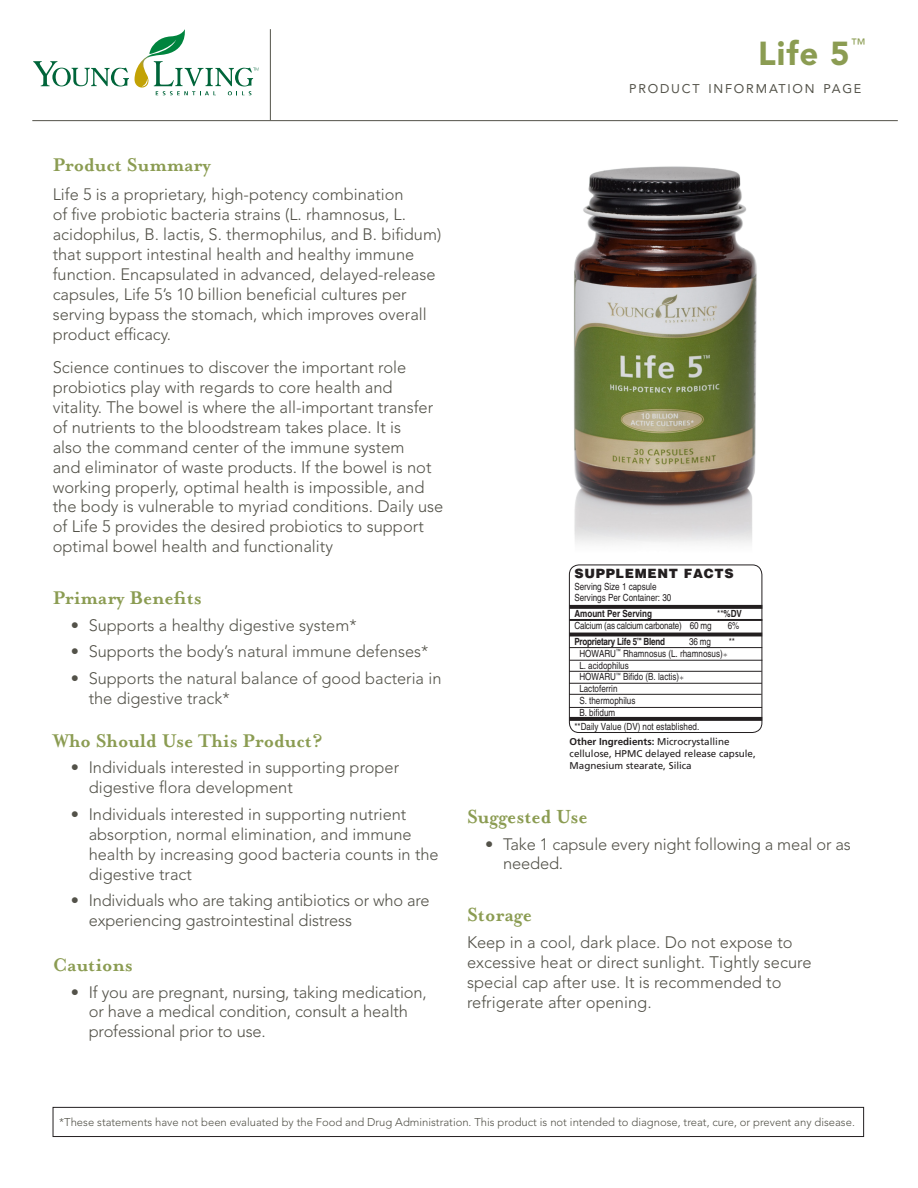
<style>
.page{position:relative;width:918px;height:1188px;background:#fff}
.page>*{position:absolute;margin:0;border:0;box-sizing:border-box;transform-origin:0 0}
.t1{font:900 33px "Avenir LT Std";color:#8b9c52}
.Headers{font:700 21.75px "Mrs Eaves OT";color:#8b9c52}
.Headers-2{font:700 21.15px "Mrs Eaves OT";color:#8b9c52}
.BodyCopy{font:700 21.15px "Mrs Eaves OT";color:#8b9c52}
.Headers-3{font:700 21px "Mrs Eaves OT";color:#8b9c52}
.BodyCopy-2{font:300 16.65px/20px "Avenir LT Std";color:#535249}
.BodyCopy-3{font:300 16.5px/20px "Avenir LT Std";color:#535249}
.t2{font:14.85px "Avenir LT Std";color:#8b9c52}
.t3{font:900 12.75px "Helvetica";letter-spacing:.055em;color:#231f20}
.t4{font:12.6px "Avenir LT Std";letter-spacing:.145em;color:#535249}
.t5{font:300 11.25px "Avenir LT Std";color:#535249}
.t6{font:condensed 9.9px/11.9px "Helvetica";color:#231f20}
.t7{font:9.9px/11.9px "Frutiger";color:#231f20}
.t8{font:condensed 9.9px "Helvetica";letter-spacing:-.02em;color:#231f20}
.t9{font:700 condensed 9.9px "Helvetica";letter-spacing:-.02em;color:#231f20}
.t10{font:700 condensed 9.9px "Helvetica";color:#231f20}
.s1{font-weight:400}
.s2{font-family:"Frutiger";font-weight:700;font-stretch:normal}
.s3{font-family:"Frutiger";font-stretch:normal}
</style>
<div class="page">
<hr style="left:32px;top:120px;width:866px;height:1px;background:#535249">
<hr style="left:270px;top:29px;width:1px;height:91px;background:#535249">
<svg style="left:33px;top:29px;width:226px;height:67px"></svg>
<div style="left:53px;top:1107px;width:811px;height:30px;border:1px solid #231f20"></div>
<img style="left:573px;top:166px;width:184px;height:378px">
<svg style="left:568px;top:564px;width:195px;height:169px"></svg>
<p class="t1" style="left:758px;top:33px;width:93px">Life 5</p>
<p class="t2" style="left:851px;top:35px;width:16px">™</p>
<p class="t4" style="left:629px;top:82px;width:234px">PRODUCT INFORMATION PAGE</p>
<p class="Headers-2" style="left:53px;top:153px;width:159px">Product Summary</p>
<p class="BodyCopy-3" style="left:53px;top:185px;width:390px">Life 5 is a proprietary, high-potency combination<br>of five probiotic bacteria strains (L. rhamnosus, L. acidophilus, B. lactis, S. thermophilus, and B. bifidum) that support intestinal health and healthy immune function. Encapsulated in advanced, delayed-release capsules, Life 5’s 10 billion beneficial cultures per serving bypass the stomach, which improves overall product efficacy.</p>
<p class="BodyCopy-2" style="left:53px;top:357px;width:392px">Science continues to discover the important role probiotics play with regards to core health and vitality. The bowel is where the all-important transfer of nutrients to the bloodstream takes place. It is<br>also the command center of the immune system<br>and eliminator of waste products. If the bowel is not working properly, optimal health is impossible, and the body is vulnerable to myriad conditions. Daily use of Life 5 provides the desired probiotics to support optimal bowel health and functionality</p>
<p class="BodyCopy" style="left:53px;top:586px;width:151px">Primary Benefits</p>
<p class="BodyCopy-3" style="left:71px;top:615px;width:287px">• Supports a healthy digestive system*</p>
<p class="BodyCopy-3" style="left:71px;top:642px;width:359px">• Supports the body’s natural immune defenses*</p>
<p class="BodyCopy-3" style="left:89px;top:668px;width:354px;text-indent:-18px">• Supports the natural balance of good bacteria in the digestive track*</p>
<p class="Headers-2" style="left:53px;top:729px;width:272px">Who Should Use This Product?</p>
<p class="BodyCopy-3" style="left:89px;top:758px;width:312px;text-indent:-18px">• Individuals interested in supporting proper digestive flora development</p>
<p class="BodyCopy-3" style="left:89px;top:804px;width:352px;text-indent:-18px">• Individuals interested in supporting nutrient absorption, normal elimination, and immune health by increasing good bacteria counts in the digestive tract</p>
<p class="BodyCopy-3" style="left:89px;top:891px;width:342px;text-indent:-18px">• Individuals who are taking antibiotics or who are experiencing gastrointestinal distress</p>
<p class="Headers-3" style="left:53px;top:953px;width:82px">Cautions</p>
<p class="BodyCopy-3" style="left:89px;top:982px;width:340px;text-indent:-18px">• If you are pregnant, nursing, taking medication, or have a medical condition, consult a health professional prior to use.</p>
<p class="t3" style="left:574px;top:565px;width:161px">SUPPLEMENT FACTS</p>
<p class="t10" style="left:574px;top:608px;width:79px">Amount Per Serving</p>
<p class="t9" style="left:717px;top:608px;width:26px"><span class="s1">**</span>%DV</p>
<p class="t8" style="left:574px;top:620px;width:139px">Calcium (as calcium carbonate) 60 mg</p>
<p class="t6" style="left:728px;top:620px;width:13px">6%</p>
<p class="t9" style="left:574px;top:635px;width:92px">Proprietary Life 5<sup>™</sup> Blend</p>
<p class="t6" style="left:689px;top:636px;width:23px">36 mg</p>
<p class="t6" style="left:729px;top:636px;width:8px">**</p>
<p class="t6" style="left:579px;top:647px;width:145px">HOWARU<sup>™</sup> Rhamnosus (L. rhamnosus)<br>L. acidophilus<br>HOWARU<sup>™</sup> Bifido (B. lactis)<br>Lactoferrin<br>S. thermophilus<br>B. bifidum</p>
<p class="t6" style="left:570px;top:719px;width:161px;line-height:15.5px;text-indent:5px">**Daily Value (DV) not established.<br><span class="s2">Other Ingredients:</span> <span class="s3">Microcrystalline</span></p>
<p class="t7" style="left:570px;top:748px;width:188px">cellulose, HPMC delayed release capsule,<br>Magnesium stearate, Silica</p>
<p class="t6" style="left:574px;top:580px;width:99px;line-height:11.4px">Serving Size 1 capsule<br>Servings Per Container: 30</p>
<p class="Headers" style="left:467px;top:805px;width:122px">Suggested Use</p>
<p class="BodyCopy-3" style="left:503px;top:834px;width:349px;text-indent:-18px">• Take 1 capsule every night following a meal or as needed.</p>
<p class="Headers" style="left:467px;top:903px;width:66px">Storage</p>
<p class="BodyCopy-2" style="left:467px;top:933px;width:346px">Keep in a cool, dark place. Do not expose to excessive heat or direct sunlight. Tightly secure special cap after use. It is recommended to refrigerate after opening.</p>
<p class="t5" style="left:59px;top:1116px;width:797px">*These statements have not been evaluated by the Food and Drug Administration. This product is not intended to diagnose, treat, cure, or prevent any disease.</p>
</div>
